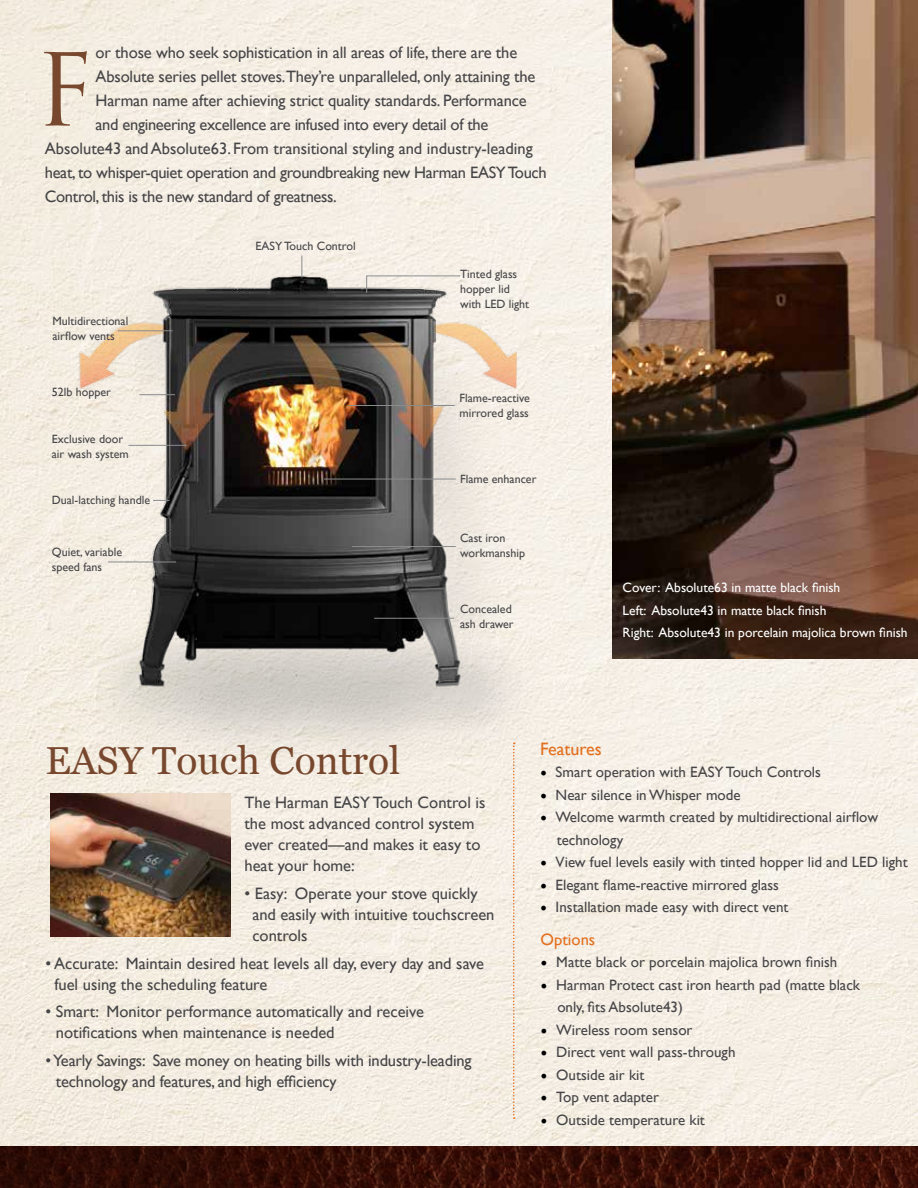
<style>
.page{position:relative;width:918px;height:1188px;background:#fff}
.page>*{position:absolute;margin:0;border:0;box-sizing:border-box;transform-origin:0 0}
.t1{font:97.65px "Trajan Pro";color:#78482e}
.t2{font:39px "Georgia";color:#78482e}
.t3{font:18px "Gill Sans";color:#e36f1e}
.t4{font:16.5px/21px "Gill Sans";letter-spacing:-.01em;color:#464547}
.t5{font:16.5px "Gill Sans";color:#e36f1e}
.t6{font:15px/22.5px "Gill Sans";color:#464547}
.t7{font:13.5px/22.5px "Gill Sans";color:#fff}
.t8{font:12px/15px "Gill Sans";color:#464547}
.s1{font-family:"Minion Pro";font-size:18px;color:#000}
</style>
<div class="page">
<img style="left:0;top:0;width:918px;height:1147px">
<img style="left:613px;top:0;width:305px;height:659px">
<svg style="left:0;top:1147px;width:918px;height:41px;background:#371007"></svg>
<img style="left:52px;top:253px;width:503px;height:532px">
<hr style="left:108px;top:562px;width:68px;height:1px;background:#8a8c8e">
<hr style="left:324px;top:479px;width:132px;height:1px;background:#8a8c8e">
<hr style="left:374px;top:618px;width:80px;height:1px;background:#8a8c8e">
<svg style="left:366px;top:275px;width:95px;height:19px;background:#c7c2bc"></svg>
<svg style="left:301px;top:256px;width:1px;height:22px"></svg>
<hr style="left:352px;top:546px;width:104px;height:1px;background:#8a8c8e">
<hr style="left:118px;top:330px;width:55px;height:1px;background:#8a8c8e">
<hr style="left:139px;top:394px;width:36px;height:1px;background:#8a8c8e">
<hr style="left:349px;top:405px;width:106px;height:1px;background:#8a8c8e">
<svg style="left:153px;top:500px;width:17px;height:1px"></svg>
<hr style="left:129px;top:445px;width:58px;height:1px;background:#8a8c8e">
<svg style="left:513px;top:742px;width:2px;height:377px"></svg>
<img style="left:50px;top:794px;width:181px;height:142px">
<p class="t4" style="left:96px;top:42px;width:423px">or those who seek sophistication in all areas of life, there are the</p>
<p class="t4" style="left:96px;top:66px;width:441px">Absolute series pellet stoves.They’re unparalleled, only attaining the</p>
<p class="t4" style="left:96px;top:90px;width:433px">Harman name after achieving strict quality standards. Performance</p>
<p class="t4" style="left:96px;top:114px;width:394px">and engineering excellence are infused into every detail of the</p>
<p class="t4" style="left:45px;top:138px;width:489px">Absolute43 and Absolute63. From transitional styling and industry-leading</p>
<p class="t4" style="left:45px;top:162px;width:503px">heat, to whisper-quiet operation and groundbreaking new Harman EASY Touch</p>
<p class="t4" style="left:45px;top:186px;width:294px">Control, this is the new standard of greatness.</p>
<h1 class="t1" style="left:35px;top:28px;width:59px">F</h1>
<p class="t8" style="left:52px;top:313px;width:77px">Multidirectional airflow vents</p>
<p class="t8" style="left:52px;top:385px;width:61px">52lb hopper</p>
<p class="t8" style="left:52px;top:432px;width:79px">Exclusive door air wash system</p>
<p class="t8" style="left:52px;top:492px;width:100px">Dual-latching handle</p>
<p class="t8" style="left:52px;top:545px;width:72px">Quiet, variable speed fans</p>
<p class="t8" style="left:256px;top:238px;width:102px">EASY Touch Control</p>
<p class="t8" style="left:460px;top:267px;width:71px">Tinted glass hopper lid with LED light</p>
<p class="t8" style="left:459px;top:391px;width:72px">Flame-reactive mirrored glass</p>
<p class="t8" style="left:460px;top:472px;width:78px">Flame enhancer</p>
<p class="t8" style="left:460px;top:531px;width:67px">Cast iron workmanship</p>
<p class="t8" style="left:460px;top:602px;width:55px">Concealed ash drawer</p>
<p class="t7" style="left:623px;top:577px;width:287px">Cover: Absolute63 in matte black finish<br>Left: Absolute43 in matte black finish<br>Right: Absolute43 in porcelain majolica brown finish</p>
<h2 class="t2" style="left:45px;top:737px;width:357px">EASY Touch Control</h2>
<p class="t4" style="left:244px;top:792px;width:243px">The Harman EASY Touch Control is the most advanced control system ever created—and makes it easy to heat your home:</p>
<p class="t4" style="left:252px;top:883px;width:244px;text-indent:-8px">• Easy: Operate your stove quickly and easily with intuitive touchscreen controls</p>
<p class="t4" style="left:54px;top:953px;width:431px;text-indent:-9px">• Accurate: Maintain desired heat levels all day, every day and save fuel using the scheduling feature</p>
<p class="t4" style="left:56px;top:1002px;width:370px;text-indent:-10px">• Smart: Monitor performance automatically and receive notifications when maintenance is needed</p>
<p class="t4" style="left:56px;top:1050px;width:417px;text-indent:-10px">• Yearly Savings: Save money on heating bills with industry-leading technology and features, and high efficiency</p>
<p class="t3" style="left:540px;top:738px;width:63px">Features</p>
<p class="t6" style="left:540px;top:761px;width:283px"><span class="s1">•</span> Smart operation with EASY Touch Controls</p>
<p class="t6" style="left:540px;top:784px;width:202px"><span class="s1">•</span> Near silence in Whisper mode</p>
<p class="t6" style="left:557px;top:806px;width:323px;text-indent:-17px"><span class="s1">•</span> Welcome warmth created by multidirectional airflow technology</p>
<p class="t6" style="left:540px;top:851px;width:369px"><span class="s1">•</span> View fuel levels easily with tinted hopper lid and LED light</p>
<p class="t6" style="left:540px;top:874px;width:241px"><span class="s1">•</span> Elegant flame-reactive mirrored glass</p>
<p class="t6" style="left:540px;top:896px;width:250px"><span class="s1">•</span> Installation made easy with direct vent</p>
<p class="t5" style="left:541px;top:929px;width:56px">Options</p>
<p class="t6" style="left:541px;top:951px;width:298px"><span class="s1">•</span> Matte black or porcelain majolica brown finish</p>
<p class="t6" style="left:557px;top:974px;width:304px;text-indent:-17px"><span class="s1">•</span> Harman Protect cast iron hearth pad (matte black only, fits Absolute43)</p>
<p class="t6" style="left:541px;top:1019px;width:153px"><span class="s1">•</span> Wireless room sensor</p>
<p class="t6" style="left:541px;top:1041px;width:196px"><span class="s1">•</span> Direct vent wall pass-through</p>
<p class="t6" style="left:541px;top:1064px;width:105px"><span class="s1">•</span> Outside air kit</p>
<p class="t6" style="left:541px;top:1086px;width:120px"><span class="s1">•</span> Top vent adapter</p>
<p class="t6" style="left:541px;top:1109px;width:166px"><span class="s1">•</span> Outside temperature kit</p>
</div>
